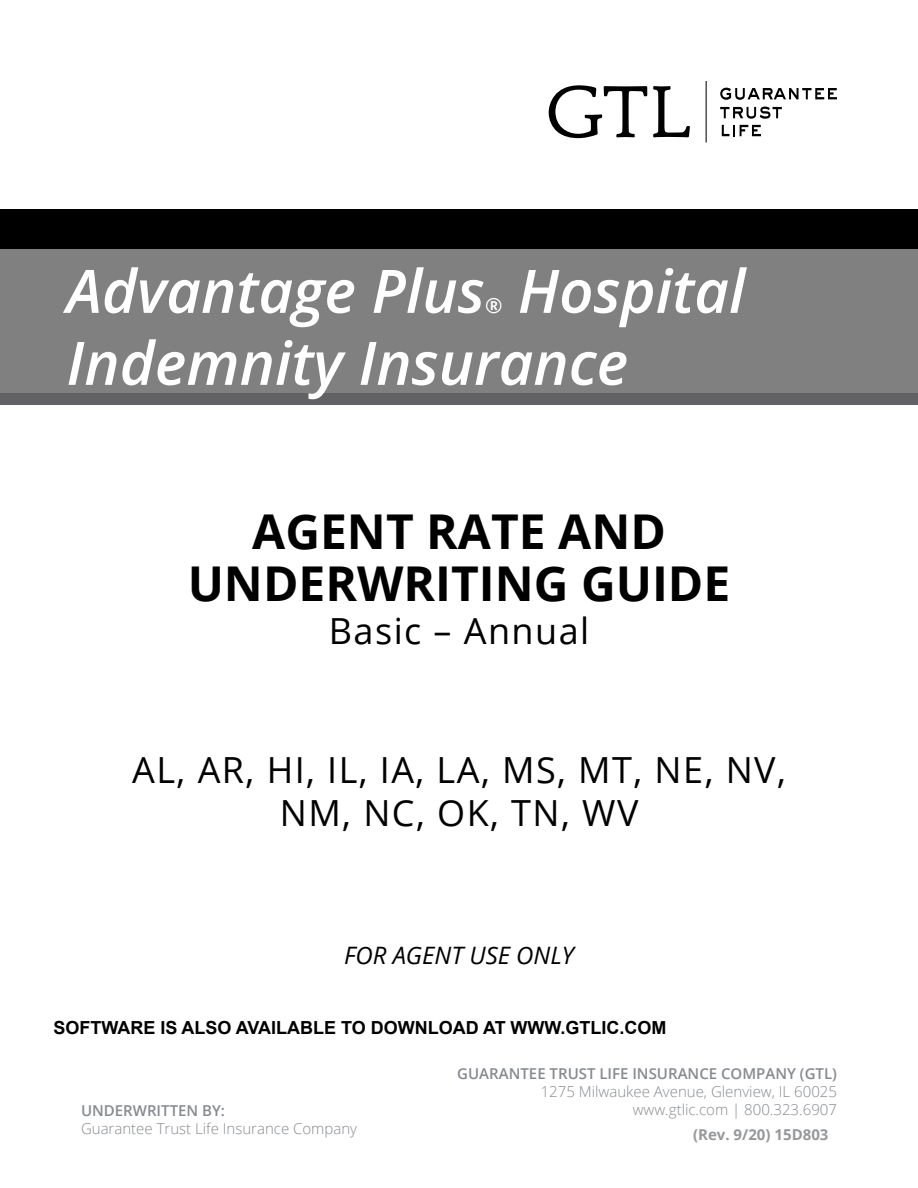
<style>
.page{position:relative;width:918px;height:1188px;background:#fff}
.page>*{position:absolute;margin:0;border:0;box-sizing:border-box;transform-origin:0 0}
.t1{font:italic 600 60px/72px "Open Sans";color:#fff}
.t2{font:700 48px/52.3px "Open Sans";color:#000;text-align:center}
.t3{font:36px/43.2px "Open Sans";letter-spacing:.04em;color:#000;text-align:center}
.t4{font:italic 24px "Open Sans";color:#000}
.t5{font:italic 600 21px "Open Sans";color:#fff}
.t6{font:700 18px "Arial";color:#000}
.t7{font:300 15px/18px "Open Sans";color:#878a8e;text-align:right}
.t8{font:600 15px "Open Sans";color:#878a8e}
.t9{font:700 15px "Open Sans";color:#96989a}
.s1{font-style:inherit}
</style>
<div class="page">
<svg style="left:549px;top:85px;width:98px;height:53px"></svg>
<svg style="left:653px;top:86px;width:37px;height:51px"></svg>
<svg style="left:720px;top:88px;width:117px;height:12px"></svg>
<svg style="left:720px;top:107px;width:62px;height:12px"></svg>
<svg style="left:722px;top:125px;width:12px;height:11px"></svg>
<svg style="left:740px;top:125px;width:21px;height:11px"></svg>
<hr style="left:706px;top:81px;width:1px;height:61px;background:#000">
<div style="left:0;top:249px;width:918px;height:156px;background:#808080"></div>
<div style="left:0;top:210px;width:918px;height:39px;background:#000"></div>
<div style="left:0;top:393px;width:918px;height:12px;background:#626264"></div>
<h1 class="t1" style="left:66px;top:254px;width:420px">Advantage Plus</h1>
<h1 class="t1" style="left:66px;top:254px;width:681px;text-indent:451px">Hospital<br>Indemnity Insurance</h1>
<h3 class="t5" style="left:485px;top:291px;width:19px">®</h3>
<h2 class="t2" style="left:188px;top:504px;width:544px">AGENT RATE AND<br>UNDERWRITING GUIDE</h2>
<h3 class="t3" style="left:329px;top:609px;width:262px">Basic – Annual</h3>
<h3 class="t3" style="left:132px;top:747px;width:655px">AL, AR, HI, IL, IA, LA, MS, MT, NE, NV,<br>NM, NC, OK, TN, WV</h3>
<h3 class="t4" style="left:344px;top:939px;width:231px">FOR AGENT USE ONLY</h3>
<p class="t6" style="left:53px;top:1016px;width:615px">SOFTWARE IS ALSO AVAILABLE TO DOWNLOAD AT WWW.GTLIC.COM</p>
<p class="t8" style="left:81px;top:1100px;width:146px">UNDERWRITTEN BY:</p>
<p class="t7" style="left:81px;top:1119px;width:278px">Guarantee Trust Life Insurance Company</p>
<p class="t8" style="left:457px;top:1064px;width:381px">GUARANTEE TRUST LIFE INSURANCE COMPANY (GTL)</p>
<p class="t7" style="left:541px;top:1082px;width:298px">1275 Milwaukee Avenue, Glenview, IL 60025 www.gtlic.com | 800.323.6907</p>
<p class="t9" style="left:693px;top:1124px;width:137px">(Rev. <span class="s1">9</span>/20) 15D803</p>
</div>
